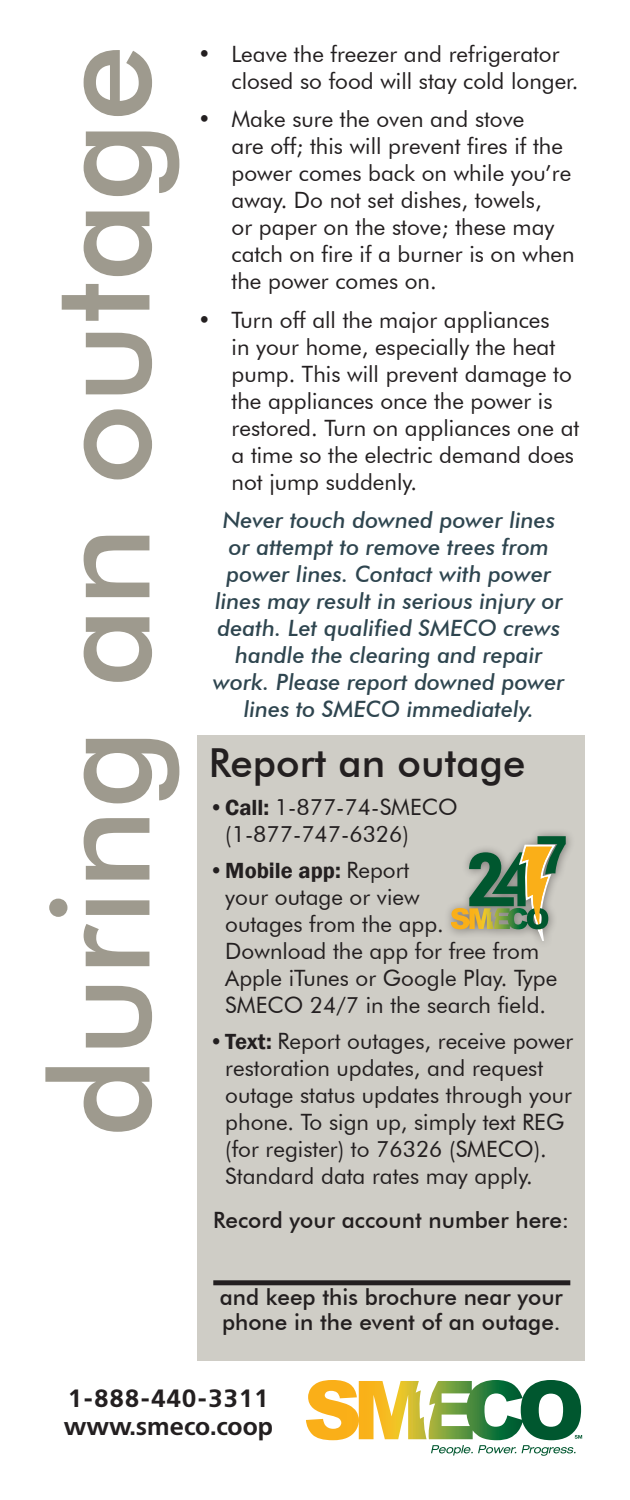
<style>
.page{position:relative;width:630px;height:1500px;background:#fff}
.page>*{position:absolute;margin:0;border:0;box-sizing:border-box;transform-origin:0 0}
.t1{font:500 137.5px "Futura BT";color:#9e9a8e}
.Headline{font:500 40px "Futura BT";color:#231f20}
.t2{font:600 25px "Free Set";color:#231f20}
.t3{font:22.5px/27px "Futura BT";color:#231f20}
.jj_bullett{font:italic 500 22.5px/27px "Futura BT";color:#2e454f;text-align:center}
.jj_bullett-2{font:500 22.5px/25px "Futura BT";color:#231f20}
.s1{font-family:"Franklin Gothic";font-weight:600}
</style>
<div class="page">
<div style="left:198px;top:735px;width:387px;height:625px;background:#cfcdc6"></div>
<svg style="left:306px;top:1380px;width:276px;height:76px"></svg>
<div style="left:213px;top:1280px;width:357px;height:5px;background:#231f20"></div>
<svg style="left:451px;top:836px;width:115px;height:105px"></svg>
<p class="t1" style="left:17px;top:1137px;width:1094px;rotate:-90deg">during an outage</p>
<p class="t3" style="left:232px;top:40px;width:348px;text-indent:-34px">• Leave the freezer and refrigerator closed so food will stay cold longer.</p>
<p class="t3" style="left:232px;top:106px;width:345px;text-indent:-34px">• Make sure the oven and stove<br>are off; this will prevent fires if the power comes back on while you’re away. Do not set dishes, towels,<br>or paper on the stove; these may catch on fire if a burner is on when the power comes on.</p>
<p class="t3" style="left:232px;top:306px;width:349px;text-indent:-34px">• Turn off all the major appliances<br>in your home, especially the heat pump. This will prevent damage to the appliances once the power is restored. Turn on appliances one at a time so the electric demand does not jump suddenly.</p>
<p class="jj_bullett" style="left:213px;top:506px;width:353px">Never touch downed power lines or attempt to remove trees from power lines. Contact with power lines may result in serious injury or death. Let qualified SMECO crews handle the clearing and repair work. Please report downed power lines to SMECO immediately.</p>
<p class="Headline" style="left:209px;top:738px;width:318px">Report an outage</p>
<p class="t3" style="left:225px;top:793px;width:234px;text-indent:-16px"><span class="s1">•Call:</span> 1-877-74-SMECO (1-877-747-6326)</p>
<p class="t3" style="left:225px;top:856px;width:333px;text-indent:-16px"><span class="s1">•Mobile app:</span> Report<br>your outage or view<br>outages from the app.<br>Download the app for free from<br>Apple iTunes or Google Play. Type<br>SMECO 24/7 in the search field.</p>
<p class="t3" style="left:225px;top:1027px;width:350px;text-indent:-16px"><span class="s1">•Text:</span> Report outages, receive power restoration updates, and request outage status updates through your phone. To sign up, simply text REG (for register) to 76326 (SMECO).<br>Standard data rates may apply.</p>
<p class="jj_bullett-2" style="left:213px;top:1207px;width:358px">Record your account number here:</p>
<p class="jj_bullett-2" style="left:220px;top:1284px;width:345px">and keep this brochure near your phone in the event of an outage.</p>
<p class="t2" style="left:67px;top:1382px;width:203px">1-888-440-3311</p>
<p class="t2" style="left:64px;top:1410px;width:211px">www.smeco.coop</p>
</div>
